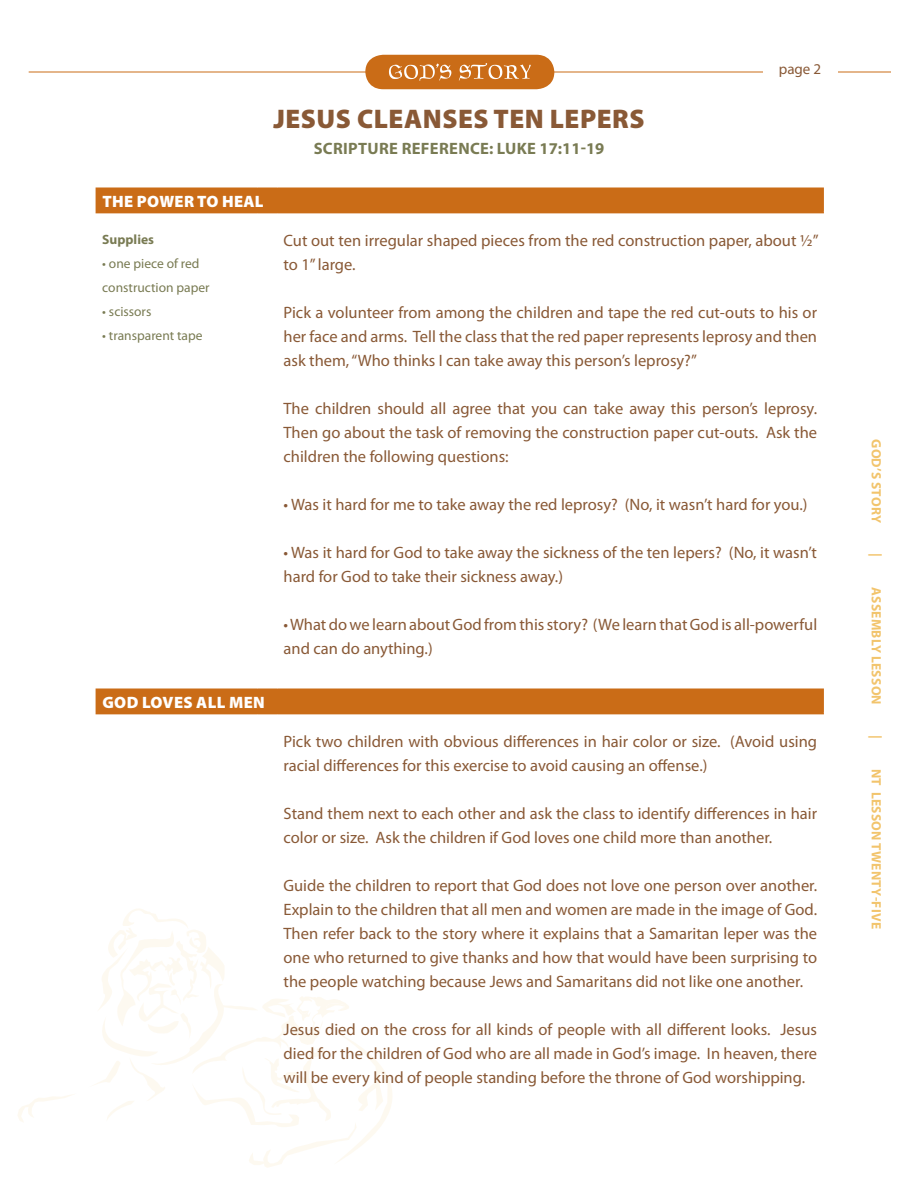
<style>
.page{position:relative;width:918px;height:1188px;background:#fff}
.page>*{position:absolute;margin:0;border:0;box-sizing:border-box;transform-origin:0 0}
.t1{font:900 27px "Myriad Pro";letter-spacing:.02em;color:#895936}
.Text{font:16.5px/24px "Myriad Pro";color:#895936}
.t2{font:700 16.5px "Myriad Pro";letter-spacing:.02em;color:#797b53}
.Text-2{font:900 16.5px "Myriad Pro";letter-spacing:.02em;color:#fff}
.t3{font:15px "Myriad Pro";color:#895936}
.Supply_List{font:13.5px/24px "Myriad Pro";color:#797b53}
.t4{font:700 13.5px "Myriad Pro";letter-spacing:.02em;color:#f2c46c}
.Supply_List-2{font:700 13.5px "Myriad Pro";color:#797b53}
</style>
<div class="page">
<svg style="left:95px;top:909px;width:297px;height:259px"></svg>
<svg style="left:18px;top:1095px;width:53px;height:27px"></svg>
<hr style="left:29px;top:72px;width:862px;height:1px;background:#ca6c17">
<svg style="left:365px;top:55px;width:189px;height:34px;background:#d07e34"></svg>
<div style="left:763px;top:63px;width:74px;height:23px;background:#fff"></div>
<div style="left:96px;top:188px;width:727px;height:25px;background:#ca6c17"></div>
<hr style="left:822px;top:189px;width:2px;height:23px;background:#ca6c17">
<hr style="left:278px;top:188px;width:546px;height:1px;background:#ca6c17">
<hr style="left:278px;top:212px;width:546px;height:1px;background:#ca6c17">
<div style="left:96px;top:689px;width:727px;height:25px;background:#ca6c17"></div>
<hr style="left:822px;top:690px;width:2px;height:23px;background:#ca6c17">
<hr style="left:96px;top:688px;width:161px;height:2px;background:#ca6c17">
<hr style="left:257px;top:688px;width:21px;height:2px;background:#ca6c17">
<hr style="left:278px;top:688px;width:546px;height:2px;background:#ca6c17">
<hr style="left:278px;top:713px;width:546px;height:1px;background:#ca6c17">
<p class="t1" style="left:273px;top:104px;width:373px">JESUS CLEANSES TEN LEPERS</p>
<p class="t2" style="left:314px;top:140px;width:292px">SCRIPTURE REFERENCE: LUKE 17:11-19</p>
<p class="t3" style="left:779px;top:61px;width:33px">page</p>
<p class="Text-2" style="left:102px;top:192px;width:163px">THE POWER TO HEAL</p>
<p class="Supply_List-2" style="left:102px;top:232px;width:53px">SUPPLIES</p>
<p class="Supply_List" style="left:102px;top:251px;width:109px">• one piece of red construction paper</p>
<p class="Supply_List" style="left:102px;top:299px;width:51px">• scissors</p>
<p class="Supply_List" style="left:102px;top:323px;width:102px">• transparent tape</p>
<p class="Text-2" style="left:102px;top:693px;width:164px">GOD LOVES ALL MEN</p>
<p class="Text" style="left:284px;top:229px;width:537px">Cut out ten irregular shaped pieces from the red construction paper, about ½” to 1” large.</p>
<p class="Text" style="left:284px;top:301px;width:535px;text-align:justify">Pick a volunteer from among the children and tape the red cut-outs to his or her face and arms. Tell the class that the red paper represents leprosy and then ask them, “Who thinks I can take away this person’s leprosy?”</p>
<p class="Text" style="left:284px;top:397px;width:535px;text-align:justify">The children should all agree that you can take away this person’s leprosy.<br>Then go about the task of removing the construction paper cut-outs. Ask the children the following questions:</p>
<p class="Text" style="left:284px;top:493px;width:526px">• Was it hard for me to take away the red leprosy? (No, it wasn’t hard for you.)</p>
<p class="Text" style="left:284px;top:541px;width:535px">• Was it hard for God to take away the sickness of the ten lepers? (No, it wasn’t hard for God to take their sickness away.)</p>
<p class="Text" style="left:284px;top:613px;width:535px">• What do we learn about God from this story? (We learn that God is all-powerful and can do anything.)</p>
<p class="Text" style="left:284px;top:730px;width:535px">Pick two children with obvious differences in hair color or size. (Avoid using racial differences for this exercise to avoid causing an offense.)</p>
<p class="Text" style="left:284px;top:802px;width:535px">Stand them next to each other and ask the class to identify differences in hair color or size. Ask the children if God loves one child more than another.</p>
<p class="Text" style="left:284px;top:874px;width:535px;text-align:justify">Guide the children to report that God does not love one person over another.<br>Explain to the children that all men and women are made in the image of God.<br>Then refer back to the story where it explains that a Samaritan leper was the one who returned to give thanks and how that would have been surprising to the people watching because Jews and Samaritans did not like one another.</p>
<p class="Text" style="left:284px;top:1018px;width:535px;text-align:justify">Jesus died on the cross for all kinds of people with all different looks. Jesus died for the children of God who are all made in God’s image. In heaven, there will be every kind of people standing before the throne of God worshipping.</p>
<p class="t4" style="left:884px;top:439px;width:85px;rotate:90deg">GOD’S STORY</p>
<p class="t4" style="left:884px;top:553px;width:5px;rotate:90deg">|</p>
<p class="t4" style="left:884px;top:587px;width:119px;rotate:90deg">ASSEMBLY LESSON</p>
<p class="t4" style="left:884px;top:735px;width:5px;rotate:90deg">|</p>
<p class="t4" style="left:884px;top:769px;width:160px;rotate:90deg">NT LESSON TWENTY-FIVE</p>
</div>
